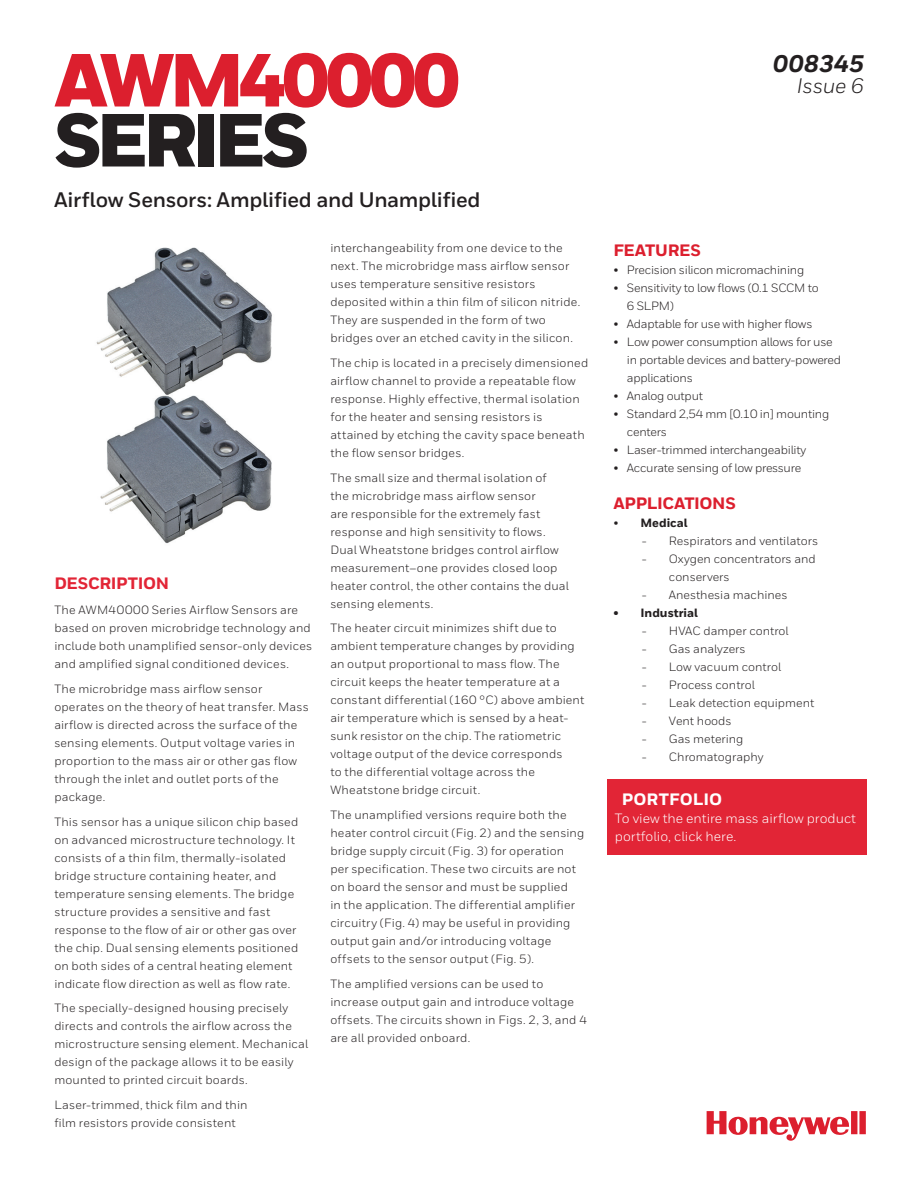
<style>
.page{position:relative;width:918px;height:1188px;background:#fff}
.page>*{position:absolute;margin:0;border:0;box-sizing:border-box;transform-origin:0 0}
._01_Cover__Heading_A{font:900 75px/60px "Honeywell Sans";letter-spacing:-.07em;color:#dc1f2e}
.t1{font:italic 800 24px "Honeywell Sans";letter-spacing:.01em;color:#231f20}
._02_Cover__Subtitle{font:700 21px "Honeywell Sans";letter-spacing:-.015em;color:#231f20}
.t2{font:italic 21px "Honeywell Sans";letter-spacing:-.01em;color:#231f20}
.t3{font:800 16.5px "Honeywell Sans";letter-spacing:-.02em;color:#dc1f2e}
.t4{font:800 16.5px "Honeywell Sans";letter-spacing:-.02em;color:#e22536}
.t5{font:800 16.5px "Honeywell Sans";letter-spacing:.005em;color:#fff}
.text_bullets_-_first{font:13.5px/18px "Honeywell Sans";color:#fff}
.Features_copy{font:12px/18px "Honeywell Sans";letter-spacing:.015em;color:#231f20}
.Features_copy-2{font:12px/18px "Honeywell Sans";letter-spacing:-.02em;color:#231f20}
.Features_copy-3{font:800 12px "Honeywell Sans";color:#231f20}
.s1{color:#231f20}
.s2{font-weight:400}
</style>
<div class="page">
<svg style="left:707px;top:1111px;width:159px;height:30px"></svg>
<img style="left:96px;top:247px;width:176px;height:297px">
<div style="left:608px;top:780px;width:259px;height:75px;background:#e22536"></div>
<p class="_01_Cover__Heading_A" style="left:54px;top:54px;width:407px">AWM40000<br><span class="s1">SERIES</span></p>
<p class="_02_Cover__Subtitle" style="left:54px;top:187px;width:428px">Airflow Sensors: Amplified and Unamplified</p>
<p class="t4" style="left:54px;top:574px;width:116px">DESCRIPTION</p>
<p class="Features_copy" style="left:54px;top:601px;width:259px">The AWM40000 Series Airflow Sensors are based on proven microbridge technology and include both unamplified sensor-only devices and amplified signal conditioned devices.</p>
<p class="Features_copy" style="left:54px;top:680px;width:256px">The microbridge mass airflow sensor operates on the theory of heat transfer. Mass airflow is directed across the surface of the sensing elements. Output voltage varies in proportion to the mass air or other gas flow through the inlet and outlet ports of the package.</p>
<p class="Features_copy" style="left:54px;top:813px;width:246px">This sensor has a unique silicon chip based on advanced microstructure technology. It consists of a thin film, thermally-isolated bridge structure containing heater, and temperature sensing elements. The bridge structure provides a sensitive and fast response to the flow of air or other gas over the chip. Dual sensing elements positioned on both sides of a central heating element indicate flow direction as well as flow rate.</p>
<p class="Features_copy" style="left:54px;top:999px;width:255px">The specially-designed housing precisely directs and controls the airflow across the microstructure sensing element. Mechanical design of the package allows it to be easily mounted to printed circuit boards.</p>
<p class="Features_copy" style="left:54px;top:1096px;width:195px">Laser-trimmed, thick film and thin film resistors provide consistent</p>
<p class="Features_copy" style="left:330px;top:239px;width:251px">interchangeability from one device to the next. The microbridge mass airflow sensor uses temperature sensitive resistors deposited within a thin film of silicon nitride.<br>They are suspended in the form of two bridges over an etched cavity in the silicon.</p>
<p class="Features_copy" style="left:330px;top:354px;width:260px">The chip is located in a precisely dimensioned airflow channel to provide a repeatable flow response. Highly effective, thermal isolation for the heater and sensing resistors is attained by etching the cavity space beneath the flow sensor bridges.</p>
<p class="Features_copy" style="left:330px;top:469px;width:240px">The small size and thermal isolation of<br>the microbridge mass airflow sensor<br>are responsible for the extremely fast response and high sensitivity to flows.<br>Dual Wheatstone bridges control airflow measurement–one provides closed loop heater control, the other contains the dual sensing elements.</p>
<p class="Features_copy" style="left:330px;top:619px;width:256px">The heater circuit minimizes shift due to ambient temperature changes by providing an output proportional to mass flow. The circuit keeps the heater temperature at a constant differential (160 °C) above ambient air temperature which is sensed by a heat&shy;sunk resistor on the chip. The ratiometric voltage output of the device corresponds<br>to the differential voltage across the Wheatstone bridge circuit.</p>
<p class="Features_copy" style="left:330px;top:806px;width:256px">The unamplified versions require both the heater control circuit (Fig. 2) and the sensing bridge supply circuit (Fig. 3) for operation per specification. These two circuits are not on board the sensor and must be supplied<br>in the application. The differential amplifier circuitry (Fig. 4) may be useful in providing output gain and/or introducing voltage offsets to the sensor output (Fig. 5).</p>
<p class="Features_copy" style="left:330px;top:975px;width:258px">The amplified versions can be used to increase output gain and introduce voltage offsets. The circuits shown in Figs. 2, 3, and 4 are all provided onboard.</p>
<p class="t1" style="left:773px;top:49px;width:93px">008345</p>
<p class="t2" style="left:797px;top:73px;width:69px">Issue 6</p>
<p class="t3" style="left:613px;top:240px;width:89px">FEATURES</p>
<p class="Features_copy-2" style="left:613px;top:261px;width:192px">• Precision silicon micromachining</p>
<p class="Features_copy-2" style="left:627px;top:279px;width:193px;text-indent:-14px">• Sensitivity to low flows (0.1 SCCM to<br>6 SLPM)</p>
<p class="Features_copy-2" style="left:613px;top:315px;width:201px">• Adaptable for use with higher flows</p>
<p class="Features_copy-2" style="left:627px;top:333px;width:216px;text-indent:-14px">• Low power consumption allows for use in portable devices and battery-powered applications</p>
<p class="Features_copy-2" style="left:613px;top:387px;width:91px">• Analog output</p>
<p class="Features_copy-2" style="left:627px;top:405px;width:204px;text-indent:-14px">• Standard 2,54 mm [0.10 in] mounting centers</p>
<p class="Features_copy-2" style="left:613px;top:441px;width:195px">• Laser-trimmed interchangeability</p>
<p class="Features_copy-2" style="left:613px;top:459px;width:189px">• Accurate sensing of low pressure</p>
<p class="t3" style="left:613px;top:493px;width:124px">APPLICATIONS</p>
<p class="Features_copy-3" style="left:613px;top:516px;width:76px"><span class="s2">•</span> Medical</p>
<p class="Features_copy" style="left:642px;top:532px;width:178px">- Respirators and ventilators</p>
<p class="Features_copy" style="left:669px;top:550px;width:148px;text-indent:-27px">- Oxygen concentrators and conservers</p>
<p class="Features_copy" style="left:642px;top:586px;width:147px">- Anesthesia machines</p>
<p class="Features_copy-3" style="left:613px;top:606px;width:86px">• Industrial</p>
<p class="Features_copy" style="left:642px;top:622px;width:148px">- HVAC damper control</p>
<p class="Features_copy" style="left:642px;top:640px;width:105px">- Gas analyzers</p>
<p class="Features_copy" style="left:642px;top:658px;width:141px">- Low vacuum control</p>
<p class="Features_copy" style="left:642px;top:676px;width:115px">- Process control</p>
<p class="Features_copy" style="left:642px;top:694px;width:174px">- Leak detection equipment</p>
<p class="Features_copy" style="left:642px;top:712px;width:91px">- Vent hoods</p>
<p class="Features_copy" style="left:642px;top:730px;width:103px">- Gas metering</p>
<p class="Features_copy" style="left:642px;top:748px;width:123px">- Chromatography</p>
<p class="t5" style="left:622px;top:790px;width:102px">PORTFOLIO</p>
<p class="text_bullets_-_first" style="left:615px;top:810px;width:243px">To view the entire mass airflow product portfolio, click here.</p>
</div>
